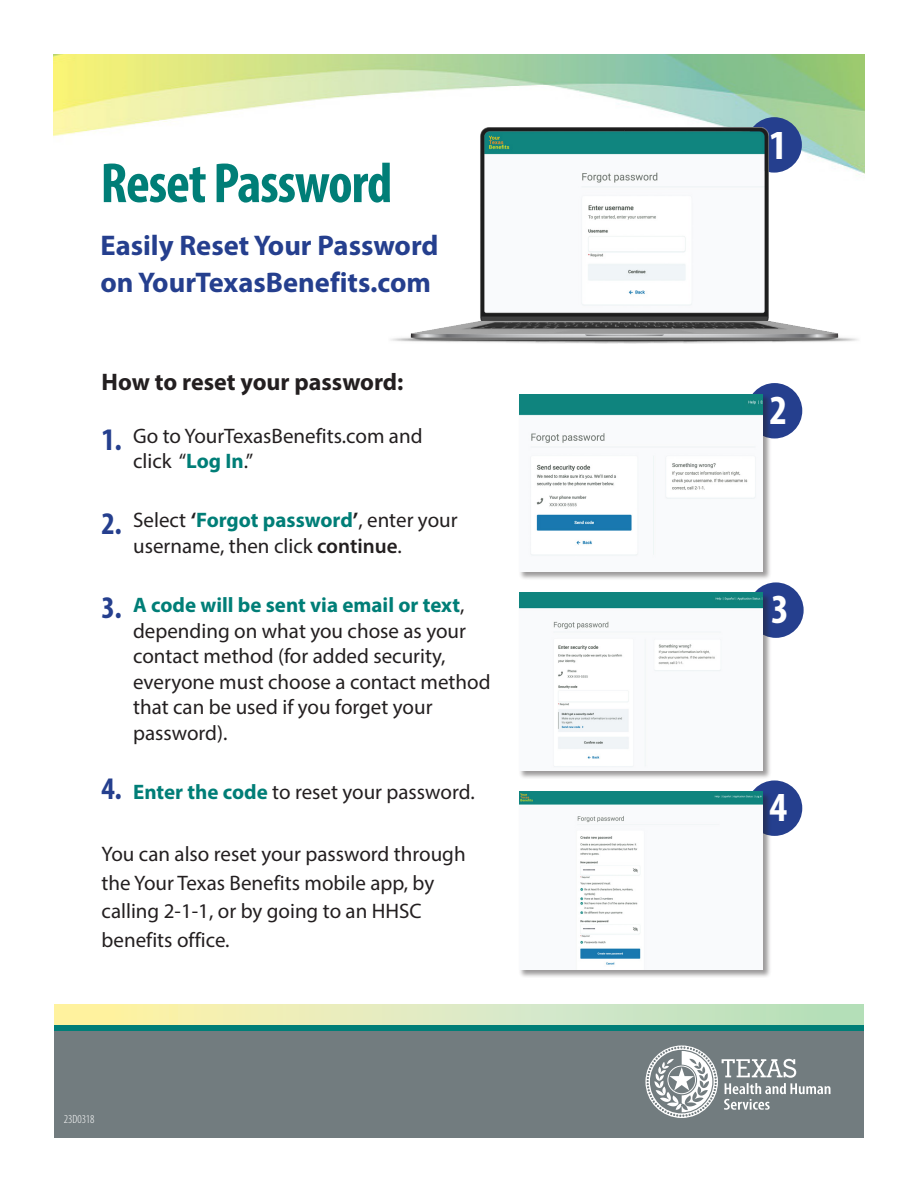
<style>
.page{position:relative;width:918px;height:1188px;background:#fff}
.page>*{position:absolute;margin:0;border:0;box-sizing:border-box;transform-origin:0 0}
.t1{font:700 condensed 57px "Myriad Pro";letter-spacing:-.02em;color:#007e77}
.t2{font:700 condensed 41.55px "Myriad Pro";color:#fff}
.t3{font:700 condensed 31.5px "Myriad Pro";color:#253f8e}
.t4{font:700 28.5px/37.5px "Myriad Pro";color:#253f8e}
.t5{font:700 24px "Myriad Pro";color:#231f20}
.t6{font:21px/25.5px "Myriad Pro";color:#231f20}
.t7{font:300 condensed 12px "Myriad Pro";color:#fff}
.s1{font-weight:700;color:#007e77}
.s2{font-weight:700}
.s3{font-weight:600}
</style>
<div class="page">
<svg style="left:54px;top:1004px;width:810px;height:21px;background:#dce9ba"></svg>
<div style="left:54px;top:1030px;width:810px;height:108px;background:#727c7f"></div>
<img style="left:54px;top:54px;width:810px;height:120px">
<div style="left:54px;top:1025px;width:810px;height:5px;background:#007e77"></div>
<div style="left:747px;top:780px;width:55px;height:56px;background:#253f8e;border-radius:50%"></div>
<div style="left:747px;top:383px;width:55px;height:55px;background:#253f8e;border-radius:50%"></div>
<svg style="left:645px;top:1045px;width:185px;height:73px"></svg>
<div style="left:519px;top:394px;width:253px;height:186px;background:#231f20;opacity:.45"></div>
<img style="left:519px;top:394px;width:244px;height:178px">
<div style="left:746px;top:117px;width:56px;height:56px;background:#253f8e;border-radius:50%"></div>
<div style="left:519px;top:791px;width:253px;height:187px;background:#231f20;opacity:.45"></div>
<img style="left:519px;top:792px;width:244px;height:177px">
<div style="left:748px;top:582px;width:56px;height:56px;background:#253f8e;border-radius:50%"></div>
<div style="left:519px;top:592px;width:253px;height:187px;background:#231f20;opacity:.45"></div>
<img style="left:519px;top:593px;width:244px;height:178px">
<img style="left:388px;top:128px;width:473px;height:216px">
<h1 class="t1" style="left:100px;top:148px;width:293px">Reset Password</h1>
<h3 class="t4" style="left:100px;top:225px;width:340px">Easily Reset Your Password on YourTexasBenefits.com</h3>
<p class="t5" style="left:102px;top:366px;width:303px">How to reset your password:</p>
<p class="t6" style="left:133px;top:423px;width:291px">Go to YourTexasBenefits.com and click “<span class="s1">Log In</span>.”</p>
<p class="t6" style="left:133px;top:507px;width:326px">Select <span class="s2">‘</span><span class="s1">Forgot password</span><span class="s2">’</span>, enter your username, then click <span class="s3">continue</span>.</p>
<h3 class="t3" style="left:102px;top:420px;width:22px">1.</h3>
<h3 class="t3" style="left:102px;top:504px;width:22px">2.</h3>
<h3 class="t3" style="left:102px;top:588px;width:22px">3.</h3>
<p class="t6" style="left:133px;top:592px;width:359px"><span class="s1">A code will be sent via email or text</span>, depending on what you chose as your contact method (for added security, everyone must choose a contact method that can be used if you forget your password).</p>
<h3 class="t3" style="left:102px;top:769px;width:22px">4.</h3>
<p class="t6" style="left:133px;top:779px;width:343px"><span class="s1">Enter the code</span> to reset your password.</p>
<p class="t6" style="left:102px;top:839px;width:366px;line-height:28.5px">You can also reset your password through the Your Texas Benefits mobile app, by calling 2-1-1, or by going to an HHSC benefits office.</p>
<p class="t7" style="left:64px;top:1112px;width:32px">23D0318</p>
<h2 class="t2" style="left:769px;top:120px;width:19px">1</h2>
<h2 class="t2" style="left:770px;top:384px;width:19px">2</h2>
<h2 class="t2" style="left:771px;top:583px;width:19px">3</h2>
<h2 class="t2" style="left:770px;top:781px;width:19px">4</h2>
</div>
